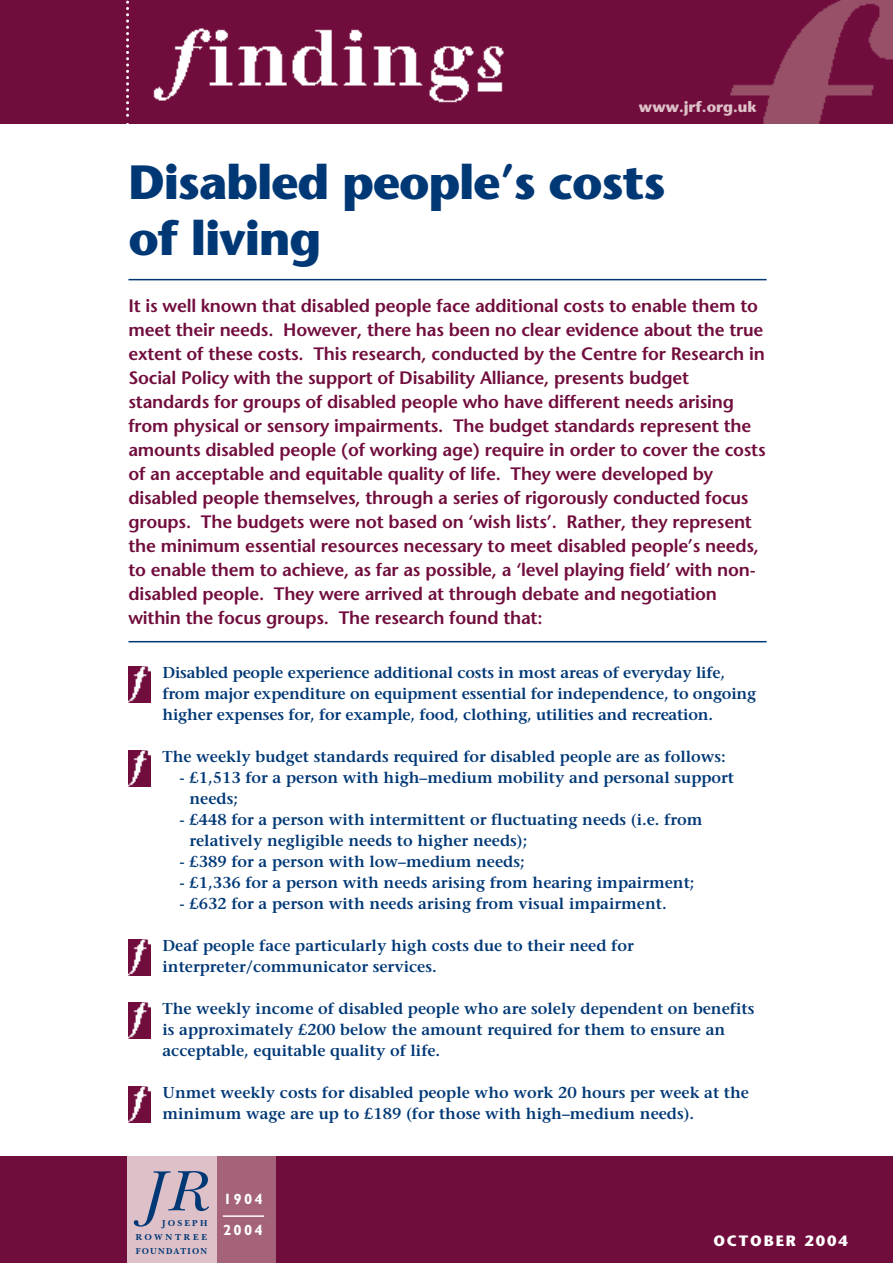
<style>
.page{position:relative;width:893px;height:1263px;background:#fff}
.page>*{position:absolute;margin:0;border:0;box-sizing:border-box;transform-origin:0 0}
.t1{font:italic 59.55px "New Baskerville";color:#003876}
.t2{font:700 48px/55.5px "Stone Sans";letter-spacing:-.025em;color:#003876}
.t3{font:600 18px/24px "Stone Sans";letter-spacing:-.01em;color:#710d3d}
.t4{font:600 15.75px/21px "Stone Serif";color:#003876}
.t5{font:700 15px "Stone Sans";color:#dec1c8}
.t6{font:700 15px "Stone Sans";letter-spacing:.125em;color:#fff}
.t7{font:700 14.85px/30.8px "M Gill Sans";letter-spacing:.15em;color:#fff}
.t8{font:700 9px/14.1px "New Baskerville";letter-spacing:.145em;color:#003876}
.t9{font:700 9px "New Baskerville";letter-spacing:.24em;color:#003876}
</style>
<div class="page">
<div style="left:1px;top:1157px;width:891px;height:106px;background:#710d3d"></div>
<div style="left:1px;top:0;width:891px;height:123px;background:#710d3d"></div>
<img style="left:730px;top:0;width:162px;height:123px">
<img style="left:153px;top:28px;width:351px;height:75px">
<div style="left:216px;top:1157px;width:60px;height:106px;background:#a46378"></div>
<div style="left:128px;top:1157px;width:89px;height:106px;background:#dec1c8"></div>
<hr style="left:223px;top:1215px;width:41px;height:2px;background:#fff">
<svg style="left:126px;top:0;width:3px;height:124px"></svg>
<img style="left:128px;top:666px;width:22px;height:37px">
<img style="left:128px;top:939px;width:22px;height:37px">
<img style="left:128px;top:750px;width:22px;height:37px">
<img style="left:128px;top:1086px;width:22px;height:37px">
<img style="left:128px;top:1002px;width:22px;height:37px">
<hr style="left:128px;top:641px;width:638px;height:1px;background:#003876">
<hr style="left:128px;top:279px;width:638px;height:1px;background:#003876">
<p class="t5" style="left:639px;top:101px;width:119px">www.jrf.org.uk</p>
<h2 class="t2" style="left:128px;top:160px;width:539px">Disabled people’s costs of living</h2>
<p class="t3" style="left:128px;top:295px;width:638px">It is well known that disabled people face additional costs to enable them to meet their needs. However, there has been no clear evidence about the true extent of these costs. This research, conducted by the Centre for Research in Social Policy with the support of Disability Alliance, presents budget standards for groups of disabled people who have different needs arising from physical or sensory impairments. The budget standards represent the amounts disabled people (of working age) require in order to cover the costs of an acceptable and equitable quality of life. They were developed by disabled people themselves, through a series of rigorously conducted focus groups. The budgets were not based on ‘wish lists’. Rather, they represent the minimum essential resources necessary to meet disabled people’s needs, to enable them to achieve, as far as possible, a ‘level playing field’ with non&shy;disabled people. They were arrived at through debate and negotiation within the focus groups. The research found that:</p>
<p class="t4" style="left:162px;top:664px;width:595px">Disabled people experience additional costs in most areas of everyday life, from major expenditure on equipment essential for independence, to ongoing higher expenses for, for example, food, clothing, utilities and recreation.</p>
<p class="t4" style="left:162px;top:748px;width:565px">The weekly budget standards required for disabled people are as follows:</p>
<p class="t4" style="left:189px;top:769px;width:546px;text-indent:-10px">- £1,513 for a person with high–medium mobility and personal support needs;</p>
<p class="t4" style="left:189px;top:811px;width:514px;text-indent:-10px">- £448 for a person with intermittent or fluctuating needs (i.e. from relatively negligible needs to higher needs);</p>
<p class="t4" style="left:179px;top:853px;width:346px">- £389 for a person with low–medium needs;</p>
<p class="t4" style="left:179px;top:874px;width:516px">- £1,336 for a person with needs arising from hearing impairment;</p>
<p class="t4" style="left:179px;top:895px;width:488px">- £632 for a person with needs arising from visual impairment.</p>
<p class="t4" style="left:162px;top:937px;width:473px">Deaf people face particularly high costs due to their need for interpreter/communicator services.</p>
<p class="t4" style="left:162px;top:1000px;width:593px">The weekly income of disabled people who are solely dependent on benefits is approximately £200 below the amount required for them to ensure an acceptable, equitable quality of life.</p>
<p class="t4" style="left:162px;top:1084px;width:588px">Unmet weekly costs for disabled people who work 20 hours per week at the minimum wage are up to £189 (for those with high–medium needs).</p>
<h1 class="t1" style="left:142px;top:1171px;width:64px">JR</h1>
<p class="t9" style="left:162px;top:1220px;width:47px">JOSEPH</p>
<p class="t8" style="left:136px;top:1232px;width:73px">ROWNTREE<br>FOUNDATION</p>
<p class="t7" style="left:223px;top:1185px;width:41px">1904<br>2004</p>
<p class="t6" style="left:713px;top:1234px;width:136px">OCTOBER 2004</p>
</div>
